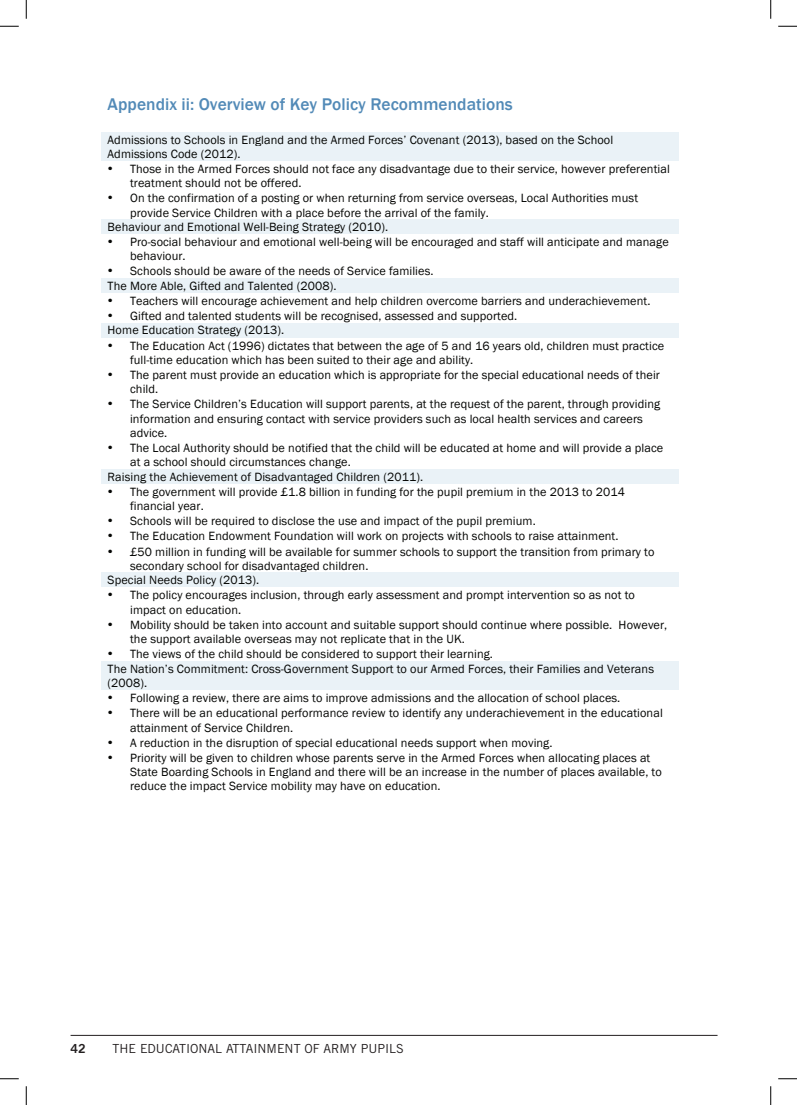
<style>
.page{position:relative;width:797px;height:1105px;background:#fff}
.page>*{position:absolute;margin:0;border:0;box-sizing:border-box;transform-origin:0 0}
.t1{font:500 17.38px "Franklin Gothic";color:#528ab7}
.t2{font:12.5px "Trade Gothic";color:#231f20}
.t3{font:12.5px "Trade Gothic Bold Two";color:#231f20}
.t4{font:12.25px/14.4px "Franklin Gothic";letter-spacing:.01em;color:#040503}
</style>
<div class="page">
<div style="left:101px;top:132px;width:577px;height:29px;background:#eaf2f7"></div>
<div style="left:101px;top:219px;width:577px;height:14px;background:#eaf2f7"></div>
<div style="left:101px;top:278px;width:577px;height:14px;background:#eaf2f7"></div>
<div style="left:101px;top:323px;width:577px;height:14px;background:#eaf2f7"></div>
<div style="left:101px;top:469px;width:577px;height:14px;background:#eaf2f7"></div>
<div style="left:101px;top:573px;width:577px;height:14px;background:#eaf2f7"></div>
<div style="left:101px;top:661px;width:577px;height:28px;background:#eaf2f7"></div>
<hr style="left:71px;top:1035px;width:646px;height:1px;background:#231f20">
<svg style="left:0;top:25px;width:19px;height:2px"></svg>
<svg style="left:778px;top:25px;width:19px;height:2px"></svg>
<svg style="left:0;top:1078px;width:19px;height:1px"></svg>
<svg style="left:778px;top:1078px;width:19px;height:1px"></svg>
<svg style="left:25px;top:0;width:2px;height:19px"></svg>
<svg style="left:25px;top:1086px;width:2px;height:19px"></svg>
<svg style="left:770px;top:0;width:1px;height:19px"></svg>
<svg style="left:770px;top:1086px;width:1px;height:19px"></svg>
<h1 class="t1" style="left:108px;top:93px;width:406px">Appendix ii: Overview of Key Policy Recommendations</h1>
<p class="t4" style="left:108px;top:133px;width:507px">Admissions to Schools in England and the Armed Forces’ Covenant (2013), based on the School<br>Admissions Code (2012).</p>
<p class="t4" style="left:130px;top:162px;width:541px;text-indent:-22px">• Those in the Armed Forces should not face any disadvantage due to their service, however preferential treatment should not be offered.</p>
<p class="t4" style="left:108px;top:191px;width:532px">• On the confirmation of a posting or when returning from service overseas, Local Authorities must</p>
<p class="t4" style="left:130px;top:206px;width:360px">provide Service Children with a place before the arrival of the family.</p>
<p class="t4" style="left:108px;top:220px;width:282px">Behaviour and Emotional Well-Being Strategy (2010).</p>
<p class="t4" style="left:130px;top:235px;width:540px;text-indent:-22px">• Pro-social behaviour and emotional well-being will be encouraged and staff will anticipate and manage behaviour.</p>
<p class="t4" style="left:108px;top:264px;width:327px">• Schools should be aware of the needs of Service families.<br>The More Able, Gifted and Talented (2008).</p>
<p class="t4" style="left:108px;top:294px;width:544px">• Teachers will encourage achievement and help children overcome barriers and underachievement.</p>
<p class="t4" style="left:108px;top:309px;width:411px">• Gifted and talented students will be recognised, assessed and supported.<br>Home Education Strategy (2013).</p>
<p class="t4" style="left:130px;top:339px;width:535px;text-indent:-22px">• The Education Act (1996) dictates that between the age of 5 and 16 years old, children must practice full-time education which has been suited to their age and ability.</p>
<p class="t4" style="left:130px;top:368px;width:531px;text-indent:-22px">• The parent must provide an education which is appropriate for the special educational needs of their child.</p>
<p class="t4" style="left:130px;top:397px;width:531px;text-indent:-22px">• The Service Children’s Education will support parents, at the request of the parent, through providing information and ensuring contact with service providers such as local health services and careers advice.</p>
<p class="t4" style="left:108px;top:441px;width:557px">• The Local Authority should be notified that the child will be educated at home and will provide a place</p>
<p class="t4" style="left:130px;top:455px;width:222px">at a school should circumstances change.</p>
<p class="t4" style="left:108px;top:470px;width:317px">Raising the Achievement of Disadvantaged Children (2011).</p>
<p class="t4" style="left:130px;top:485px;width:496px;text-indent:-22px">• The government will provide £1.8 billion in funding for the pupil premium in the 2013 to 2014 financial year.</p>
<p class="t4" style="left:108px;top:514px;width:430px">• Schools will be required to disclose the use and impact of the pupil premium.</p>
<p class="t4" style="left:108px;top:529px;width:512px">• The Education Endowment Foundation will work on projects with schools to raise attainment.</p>
<p class="t4" style="left:108px;top:545px;width:548px">• £50 million in funding will be available for summer schools to support the transition from primary to</p>
<p class="t4" style="left:130px;top:559px;width:240px">secondary school for disadvantaged children.</p>
<p class="t4" style="left:108px;top:573px;width:153px">Special Needs Policy (2013).</p>
<p class="t4" style="left:130px;top:588px;width:506px;text-indent:-22px">• The policy encourages inclusion, through early assessment and prompt intervention so as not to impact on education.</p>
<p class="t4" style="left:130px;top:618px;width:538px;text-indent:-22px">• Mobility should be taken into account and suitable support should continue where possible. However, the support available overseas may not replicate that in the UK.</p>
<p class="t4" style="left:108px;top:647px;width:548px">• The views of the child should be considered to support their learning.<br>The Nation’s Commitment: Cross-Government Support to our Armed Forces, their Families and Veterans (2008).</p>
<p class="t4" style="left:108px;top:691px;width:514px">• Following a review, there are aims to improve admissions and the allocation of school places.</p>
<p class="t4" style="left:130px;top:706px;width:534px;text-indent:-22px">• There will be an educational performance review to identify any underachievement in the educational attainment of Service Children.</p>
<p class="t4" style="left:108px;top:735px;width:446px">• A reduction in the disruption of special educational needs support when moving.</p>
<p class="t4" style="left:130px;top:751px;width:533px;text-indent:-22px">• Priority will be given to children whose parents serve in the Armed Forces when allocating places at<br>State Boarding Schools in England and there will be an increase in the number of places available, to reduce the impact Service mobility may have on education.</p>
<p class="t3" style="left:71px;top:1041px;width:17px">42</p>
<p class="t2" style="left:113px;top:1041px;width:293px">THE EDUCATIONAL ATTAINMENT OF ARMY PUPILS</p>
</div>
